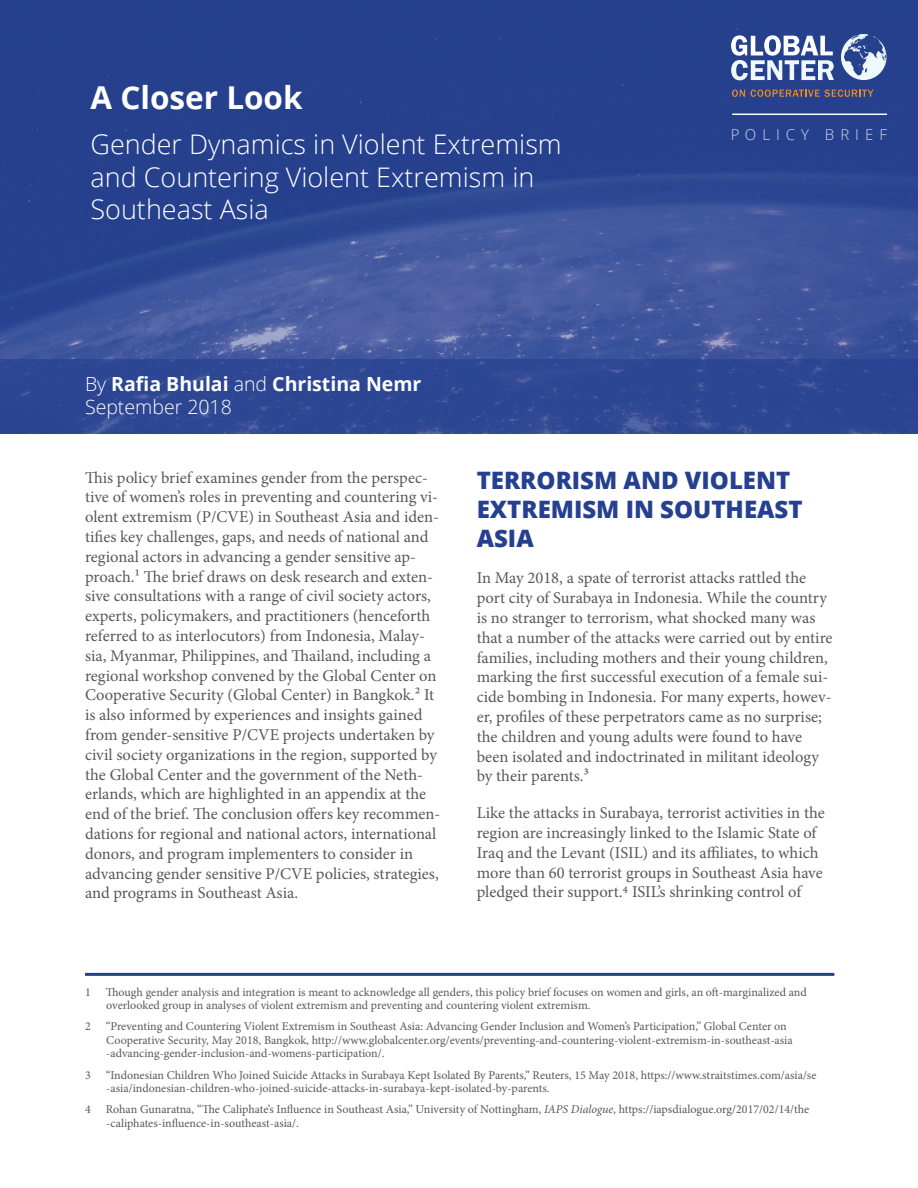
<style>
.page{position:relative;width:918px;height:1188px;background:#fff}
.page>*{position:absolute;margin:0;border:0;box-sizing:border-box;transform-origin:0 0}
.t1{font:700 31.5px "Open Sans";color:#fff}
.t2{font:300 27px/32.4px "Open Sans";color:#fff}
.t3{font:800 24px/28.8px "Open Sans";color:#25408f}
.t4{font:700 19.5px/23.4px "Open Sans";color:#fff}
.t5{font:16.5px/19.8px "Minion Pro";color:#58585b}
.t6{font:300 15px "Open Sans";letter-spacing:.4em;color:#fff}
.t7{font:12px/13.5px "Minion Pro";color:#58585a}
.s1{font-weight:300}
.s2{font-style:italic}
</style>
<div class="page">
<svg style="left:0;top:0;width:918px;height:359px;background:#304993"></svg>
<div style="left:0;top:359px;width:918px;height:75px;background:#2c4693"></div>
<hr style="left:85px;top:973px;width:749px;height:3px;background:#25408f">
<hr style="left:732px;top:114px;width:155px;height:1px;background:#fff">
<svg style="left:841px;top:34px;width:46px;height:46px"></svg>
<svg style="left:731px;top:35px;width:103px;height:45px"></svg>
<svg style="left:732px;top:90px;width:13px;height:7px"></svg>
<svg style="left:751px;top:90px;width:122px;height:7px"></svg>
<h1 class="t1" style="left:90px;top:75px;width:214px">A Closer Look</h1>
<h2 class="t2" style="left:90px;top:128px;width:473px">Gender Dynamics in Violent Extremism and Countering Violent Extremism in<br>Southeast Asia</h2>
<p class="t4" style="left:85px;top:372px;width:338px"><span class="s1">By</span> Rafia Bhulai <span class="s1">and</span> Christina Nemr<br><span class="s1">September 2018</span></p>
<p class="t6" style="left:730px;top:124px;width:158px">POLICY BRIEF</p>
<p class="t5" style="left:85px;top:468px;width:357px">This policy brief examines gender from the perspec&shy;tive of women’s roles in preventing and countering vi&shy;olent extremism (P/CVE) in Southeast Asia and iden&shy;tifies key challenges, gaps, and needs of national and regional actors in advancing a gender sensitive ap&shy;proach.1 The brief draws on desk research and exten&shy;sive consultations with a range of civil society actors, experts, policymakers, and practitioners (henceforth referred to as interlocutors) from Indonesia, Malay&shy;sia, Myanmar, Philippines, and Thailand, including a regional workshop convened by the Global Center on Cooperative Security (Global Center) in Bangkok.2 It is also informed by experiences and insights gained from gender-sensitive P/CVE projects undertaken by civil society organizations in the region, supported by the Global Center and the government of the Neth&shy;erlands, which are highlighted in an appendix at the end of the brief. The conclusion offers key recommen&shy;dations for regional and national actors, international donors, and program implementers to consider in advancing gender sensitive P/CVE policies, strategies, and programs in Southeast Asia.</p>
<h3 class="t3" style="left:477px;top:465px;width:327px">TERRORISM AND VIOLENT<br>EXTREMISM IN SOUTHEAST<br>ASIA</h3>
<p class="t5" style="left:477px;top:568px;width:357px">In May 2018, a spate of terrorist attacks rattled the port city of Surabaya in Indonesia. While the country is no stranger to terrorism, what shocked many was that a number of the attacks were carried out by entire families, including mothers and their young children, marking the first successful execution of a female sui&shy;cide bombing in Indonesia. For many experts, howev&shy;er, profiles of these perpetrators came as no surprise; the children and young adults were found to have been isolated and indoctrinated in militant ideology by their parents.3</p>
<p class="t5" style="left:477px;top:803px;width:350px">Like the attacks in Surabaya, terrorist activities in the region are increasingly linked to the Islamic State of Iraq and the Levant (ISIL) and its affiliates, to which more than 60 terrorist groups in Southeast Asia have pledged their support.4 ISIL’s shrinking control of</p>
<p class="t7" style="left:106px;top:985px;width:702px;text-indent:-21px">1 Though gender analysis and integration is meant to acknowledge all genders, this policy brief focuses on women and girls, an oft-marginalized and overlooked group in analyses of violent extremism and preventing and countering violent extremism.</p>
<p class="t7" style="left:106px;top:1020px;width:688px;text-indent:-21px">2 “Preventing and Countering Violent Extremism in Southeast Asia: Advancing Gender Inclusion and Women’s Participation,” Global Center on<br>Cooperative Security, May 2018, Bangkok, http://www.globalcenter.org/events/preventing-and-countering-violent-extremism-in-southeast-asia -advancing-gender-inclusion-and-womens-participation/.</p>
<p class="t7" style="left:106px;top:1068px;width:712px;text-indent:-21px">3 “Indonesian Children Who Joined Suicide Attacks in Surabaya Kept Isolated By Parents,” Reuters, 15 May 2018, https://www.straitstimes.com/asia/se -asia/indonesian-children-who-joined-suicide-attacks-in-surabaya-kept-isolated-by-parents.</p>
<p class="t7" style="left:106px;top:1103px;width:705px;text-indent:-21px">4 Rohan Gunaratna, “The Caliphate’s Influence in Southeast Asia,” University of Nottingham, <span class="s2">IAPS Dialogue</span>, https://iapsdialogue.org/2017/02/14/the -caliphates-influence-in-southeast-asia/.</p>
</div>
